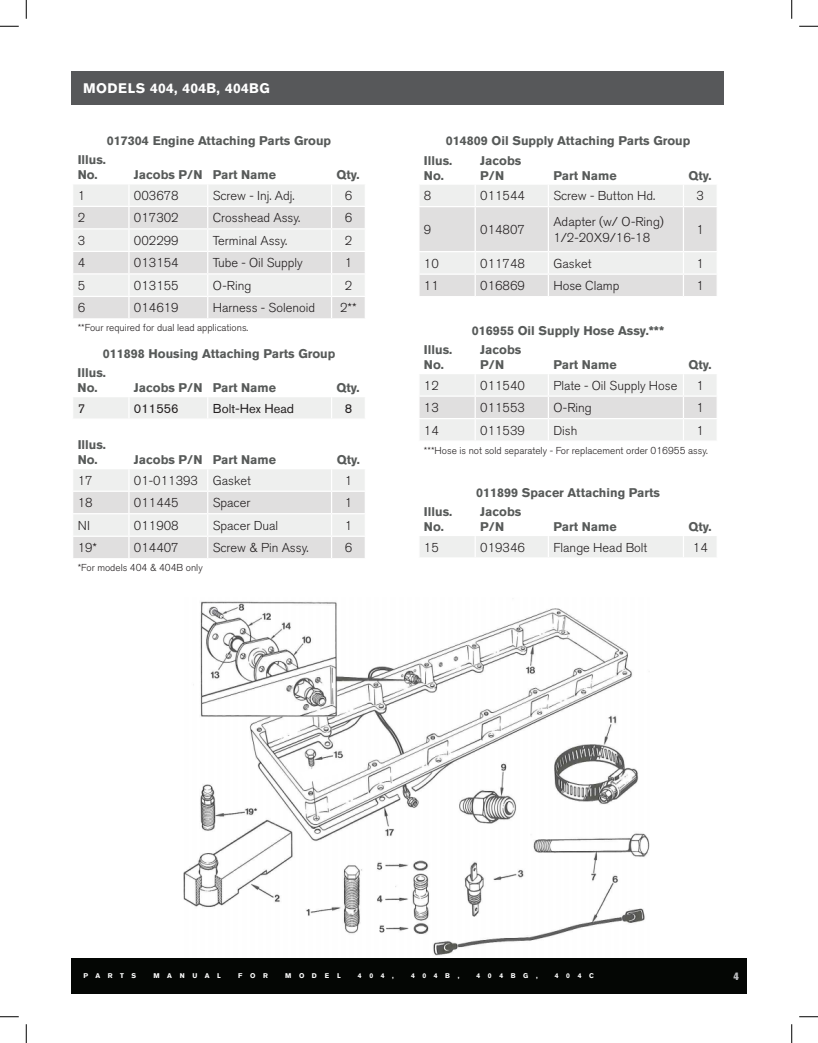
<style>
.page{position:relative;width:818px;height:1043px;background:#fff}
.page>*{position:absolute;margin:0;border:0;box-sizing:border-box;transform-origin:0 0}
.t1{font:700 13.75px "Akzidenz Grotesk BE";letter-spacing:.02em;color:#fff}
.t2{font:300 12.75px/15.4px "Akzidenz Grotesk BE";color:#231f20}
.t3{font:12.75px "Akzidenz Grotesk BE";color:#231f20}
.t4{font:700 12.5px/15px "Akzidenz Grotesk BE";color:#575a59}
.t5{font:800 10.5px "Akzidenz Grotesk BE";color:#bcbdc0}
.t6{font:300 10px "Akzidenz Grotesk BE";color:#231f20}
.t7{font:700 6.88px "Akzidenz Grotesk BE";letter-spacing:1.11em;color:#fff}
</style>
<div class="page">
<div style="left:71px;top:958px;width:675px;height:36px;background:#040604"></div>
<div style="left:71px;top:71px;width:653px;height:33px;background:#57585a"></div>
<img style="left:183px;top:601px;width:466px;height:355px">
<svg style="left:298px;top:760px;width:50px;height:24px"></svg>
<svg style="left:73px;top:185px;width:292px;height:133px;background:#e8e8e7"></svg>
<hr style="left:364px;top:229px;width:2px;height:22px;background:#fff">
<hr style="left:72px;top:251px;width:57px;height:1px;background:#fff">
<hr style="left:129px;top:251px;width:79px;height:1px;background:#fff">
<hr style="left:208px;top:251px;width:123px;height:1px;background:#fff">
<hr style="left:331px;top:251px;width:35px;height:1px;background:#fff">
<div style="left:73px;top:397px;width:291px;height:21px;background:#eeefee"></div>
<svg style="left:73px;top:469px;width:292px;height:89px;background:#e8e8e8"></svg>
<svg style="left:419px;top:185px;width:298px;height:111px;background:#e6e6e6"></svg>
<svg style="left:419px;top:374px;width:298px;height:66px;background:#eaeaea"></svg>
<div style="left:420px;top:536px;width:297px;height:21px;background:#eeefee"></div>
<svg style="left:0;top:25px;width:19px;height:2px"></svg>
<svg style="left:799px;top:25px;width:19px;height:2px"></svg>
<svg style="left:0;top:1016px;width:19px;height:1px"></svg>
<svg style="left:799px;top:1016px;width:19px;height:1px"></svg>
<svg style="left:25px;top:0;width:2px;height:19px"></svg>
<svg style="left:25px;top:1024px;width:2px;height:18px"></svg>
<svg style="left:791px;top:0;width:1px;height:19px"></svg>
<svg style="left:791px;top:1024px;width:1px;height:18px"></svg>
<p class="t1" style="left:83px;top:80px;width:24px">Models</p>
<p class="t1" style="left:150px;top:80px;width:121px">404, 404B, 404BG</p>
<p class="t4" style="left:107px;top:133px;width:226px">017304 Engine Attaching Parts Group</p>
<p class="t4" style="left:78px;top:153px;width:30px">Illus.<br>No.</p>
<p class="t4" style="left:134px;top:168px;width:144px">Jacobs P/N Part Name</p>
<p class="t4" style="left:336px;top:168px;width:25px">Qty.</p>
<p class="t2" style="left:78px;top:188px;width:9px">1</p>
<p class="t2" style="left:134px;top:188px;width:46px">003678</p>
<p class="t2" style="left:213px;top:188px;width:83px">Screw - Inj. Adj.</p>
<p class="t2" style="left:345px;top:188px;width:9px">6</p>
<p class="t2" style="left:78px;top:210px;width:9px">2</p>
<p class="t2" style="left:134px;top:210px;width:46px">017302</p>
<p class="t2" style="left:213px;top:210px;width:89px">Crosshead Assy.</p>
<p class="t2" style="left:345px;top:210px;width:9px">6</p>
<p class="t2" style="left:78px;top:233px;width:9px">3</p>
<p class="t2" style="left:134px;top:233px;width:46px">002299</p>
<p class="t2" style="left:213px;top:233px;width:76px">Terminal Assy.</p>
<p class="t2" style="left:345px;top:233px;width:9px">2</p>
<p class="t2" style="left:78px;top:255px;width:9px">4</p>
<p class="t2" style="left:134px;top:255px;width:46px">013154</p>
<p class="t2" style="left:213px;top:255px;width:92px">Tube - Oil Supply</p>
<p class="t2" style="left:345px;top:255px;width:9px">1</p>
<p class="t2" style="left:78px;top:278px;width:9px">5</p>
<p class="t2" style="left:134px;top:278px;width:46px">013155</p>
<p class="t2" style="left:213px;top:278px;width:40px">O-Ring</p>
<p class="t2" style="left:345px;top:278px;width:9px">2</p>
<p class="t2" style="left:78px;top:300px;width:9px">6</p>
<p class="t2" style="left:134px;top:300px;width:46px">014619</p>
<p class="t2" style="left:213px;top:300px;width:104px">Harness - Solenoid</p>
<p class="t2" style="left:340px;top:300px;width:18px">2**</p>
<p class="t6" style="left:78px;top:322px;width:172px">**Four required for dual lead applications.</p>
<p class="t4" style="left:78px;top:344px;width:259px;line-height:19.4px;text-indent:25px">011898 Housing Attaching Parts Group<br>Illus.</p>
<p class="t4" style="left:78px;top:380px;width:22px">No.</p>
<p class="t4" style="left:134px;top:380px;width:144px">Jacobs P/N Part Name</p>
<p class="t4" style="left:336px;top:380px;width:25px">Qty.</p>
<p class="t3" style="left:78px;top:400px;width:9px">7</p>
<p class="t3" style="left:134px;top:400px;width:46px">011556</p>
<p class="t3" style="left:213px;top:400px;width:83px">Bolt-Hex Head</p>
<p class="t3" style="left:345px;top:400px;width:9px">8</p>
<p class="t4" style="left:78px;top:437px;width:30px">Illus.<br>No.</p>
<p class="t4" style="left:134px;top:452px;width:144px">Jacobs P/N Part Name</p>
<p class="t4" style="left:337px;top:452px;width:25px">Qty.</p>
<p class="t2" style="left:78px;top:473px;width:16px">17</p>
<p class="t2" style="left:134px;top:473px;width:118px">01-011393 Gasket</p>
<p class="t2" style="left:345px;top:473px;width:9px">1</p>
<p class="t2" style="left:78px;top:495px;width:16px">18</p>
<p class="t2" style="left:134px;top:495px;width:46px">011445</p>
<p class="t2" style="left:213px;top:495px;width:39px">Spacer</p>
<p class="t2" style="left:345px;top:495px;width:9px">1</p>
<p class="t2" style="left:78px;top:518px;width:14px">NI</p>
<p class="t2" style="left:134px;top:518px;width:46px">011908</p>
<p class="t2" style="left:213px;top:518px;width:67px">Spacer Dual</p>
<p class="t2" style="left:345px;top:518px;width:9px">1</p>
<p class="t2" style="left:78px;top:540px;width:21px">19*</p>
<p class="t2" style="left:134px;top:540px;width:46px">014407</p>
<p class="t2" style="left:213px;top:540px;width:97px">Screw &amp; Pin Assy.</p>
<p class="t2" style="left:345px;top:540px;width:9px">6</p>
<p class="t6" style="left:78px;top:562px;width:127px">*For models 404 &amp; 404B only</p>
<p class="t4" style="left:424px;top:131px;width:268px;line-height:19.4px;text-indent:22px">014809 Oil Supply Attaching Parts Group<br>Illus.</p>
<p class="t4" style="left:424px;top:168px;width:22px">No.</p>
<p class="t4" style="left:480px;top:153px;width:43px">Jacobs<br>P/N</p>
<p class="t4" style="left:553px;top:168px;width:65px">Part Name</p>
<p class="t4" style="left:688px;top:168px;width:25px">Qty.</p>
<p class="t2" style="left:424px;top:188px;width:9px">8</p>
<p class="t2" style="left:480px;top:188px;width:46px">011544</p>
<p class="t2" style="left:553px;top:188px;width:103px">Screw - Button Hd.</p>
<p class="t2" style="left:696px;top:188px;width:9px">3</p>
<p class="t2" style="left:424px;top:222px;width:9px">9</p>
<p class="t2" style="left:480px;top:222px;width:46px">014807</p>
<p class="t2" style="left:553px;top:214px;width:112px">Adapter (w/ O-Ring)<br>1/2-20X9/16-18</p>
<p class="t2" style="left:696px;top:222px;width:9px">1</p>
<p class="t2" style="left:424px;top:256px;width:16px">10</p>
<p class="t2" style="left:480px;top:256px;width:46px">011748</p>
<p class="t2" style="left:553px;top:256px;width:40px">Gasket</p>
<p class="t2" style="left:696px;top:256px;width:9px">1</p>
<p class="t2" style="left:424px;top:278px;width:16px">11</p>
<p class="t2" style="left:480px;top:278px;width:46px">016869</p>
<p class="t2" style="left:553px;top:278px;width:68px">Hose Clamp</p>
<p class="t2" style="left:696px;top:278px;width:9px">1</p>
<p class="t4" style="left:472px;top:323px;width:194px">016955 Oil Supply Hose Assy.***</p>
<p class="t4" style="left:424px;top:342px;width:30px">Illus.<br>No.</p>
<p class="t4" style="left:480px;top:342px;width:43px">Jacobs<br>P/N</p>
<p class="t4" style="left:553px;top:357px;width:65px">Part Name</p>
<p class="t4" style="left:688px;top:357px;width:25px">Qty.</p>
<p class="t2" style="left:424px;top:378px;width:16px">12</p>
<p class="t2" style="left:480px;top:378px;width:46px">011540</p>
<p class="t2" style="left:553px;top:378px;width:126px">Plate - Oil Supply Hose</p>
<p class="t2" style="left:696px;top:378px;width:9px">1</p>
<p class="t2" style="left:424px;top:400px;width:16px">13</p>
<p class="t2" style="left:480px;top:400px;width:46px">011553</p>
<p class="t2" style="left:553px;top:400px;width:40px">O-Ring</p>
<p class="t2" style="left:696px;top:400px;width:9px">1</p>
<p class="t2" style="left:424px;top:423px;width:16px">14</p>
<p class="t2" style="left:480px;top:423px;width:46px">011539</p>
<p class="t2" style="left:553px;top:423px;width:26px">Dish</p>
<p class="t2" style="left:696px;top:423px;width:9px">1</p>
<p class="t6" style="left:424px;top:444px;width:285px">***Hose is not sold separately - For replacement order 016955 assy.</p>
<p class="t4" style="left:476px;top:485px;width:186px">011899 Spacer Attaching Parts</p>
<p class="t4" style="left:424px;top:504px;width:30px">Illus.<br>No.</p>
<p class="t4" style="left:480px;top:504px;width:43px">Jacobs<br>P/N</p>
<p class="t4" style="left:553px;top:519px;width:65px">Part Name</p>
<p class="t4" style="left:688px;top:519px;width:25px">Qty.</p>
<p class="t2" style="left:424px;top:539px;width:16px">15</p>
<p class="t2" style="left:480px;top:539px;width:46px">019346</p>
<p class="t2" style="left:553px;top:539px;width:95px">Flange Head Bolt</p>
<p class="t2" style="left:692px;top:539px;width:16px">14</p>
<p class="t7" style="left:84px;top:971px;width:54px">PARTS</p>
<p class="t7" style="left:153px;top:971px;width:69px">MANUAL</p>
<p class="t7" style="left:238px;top:971px;width:31px">FOR</p>
<p class="t7" style="left:285px;top:971px;width:57px">MODEL</p>
<p class="t7" style="left:358px;top:971px;width:37px">404,</p>
<p class="t7" style="left:411px;top:971px;width:50px">404B,</p>
<p class="t7" style="left:476px;top:971px;width:63px">404BG,</p>
<p class="t7" style="left:555px;top:971px;width:41px">404C</p>
<p class="t5" style="left:733px;top:969px;width:7px">4</p>
</div>
